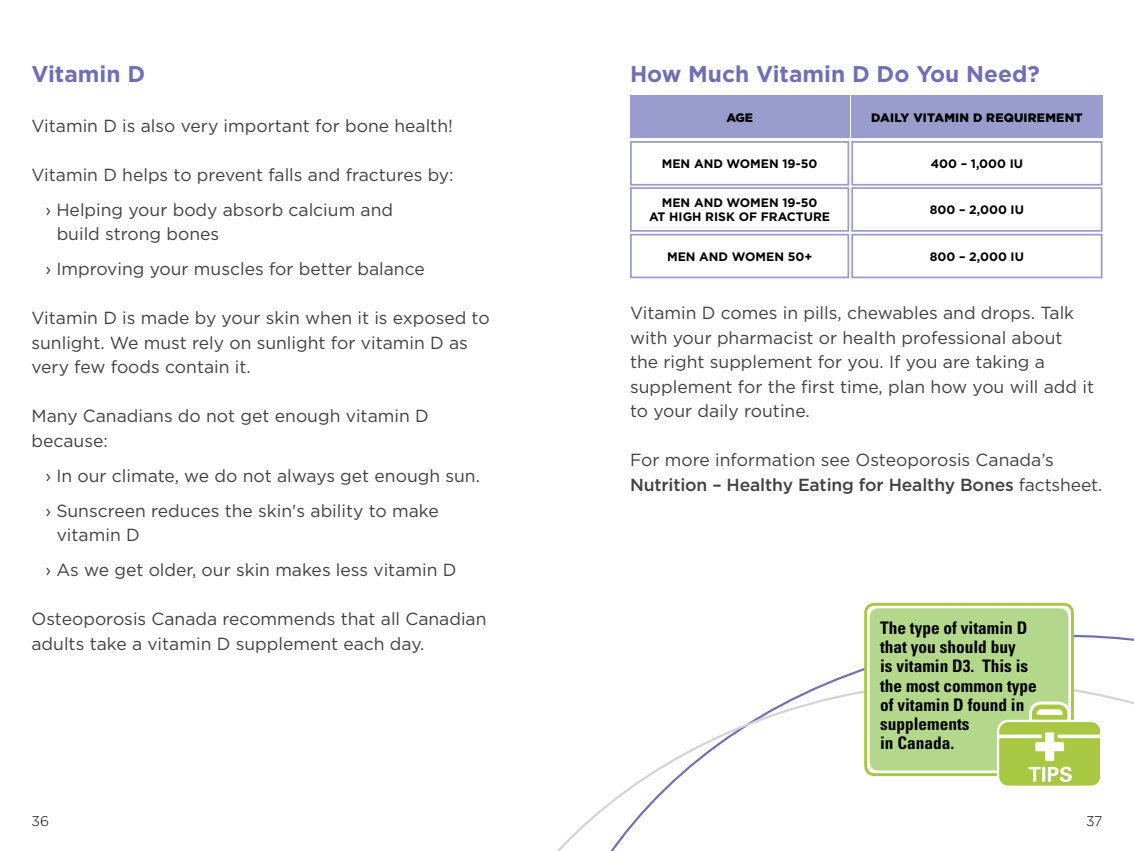
<style>
.page{position:relative;width:1134px;height:851px;background:#fff}
.page>*{position:absolute;margin:0;border:0;box-sizing:border-box;transform-origin:0 0}
.t1{font:700 22.75px "Gotham";color:#716fb4}
.t2{font:17.5px/24.5px "Gotham";color:#414042}
.t3{font:700 condensed 17.32px/19.2px "Univers";color:#000}
.t4{font:300 14px "Gotham";color:#000}
.t5{font:700 12.25px/14px "Gotham";color:#000}
.t6{font:900 12.25px "Gotham";letter-spacing:.02em;color:#000}
.s1{font-weight:500}
</style>
<div class="page">
<div style="left:630px;top:96px;width:219px;height:42px;background:#9a9ccd"></div>
<div style="left:851px;top:96px;width:251px;height:42px;background:#9a9ccd"></div>
<div style="left:630px;top:187px;width:219px;height:45px;border:2px solid #9a9ccd"></div>
<div style="left:630px;top:234px;width:219px;height:44px;border:2px solid #9a9ccd"></div>
<div style="left:851px;top:141px;width:251px;height:45px;border:2px solid #9a9ccd"></div>
<div style="left:851px;top:187px;width:251px;height:45px;border:2px solid #9a9ccd"></div>
<div style="left:851px;top:234px;width:251px;height:44px;border:2px solid #9a9ccd"></div>
<svg style="left:558px;top:634px;width:576px;height:216px"></svg>
<div style="left:630px;top:141px;width:219px;height:45px;border:2px solid #9a9ccd"></div>
<svg style="left:866px;top:604px;width:206px;height:170px"></svg>
<div style="left:864px;top:602px;width:210px;height:174px;border:3px solid #a8c743;border-radius:9px"></div>
<div style="left:870px;top:608px;width:198px;height:162px;background:#b4d88b;border-radius:9px"></div>
<svg style="left:996px;top:697px;width:108px;height:92px"></svg>
<h1 class="t1" style="left:32px;top:61px;width:115px">VITAMIN D</h1>
<p class="t2" style="left:32px;top:113px;width:423px">Vitamin D is also very important for bone health!</p>
<p class="t2" style="left:45px;top:157px;width:410px;line-height:35px;text-indent:-14px">Vitamin D helps to prevent falls and fractures by: › Helping your body absorb calcium and</p>
<p class="t2" style="left:45px;top:216px;width:381px;line-height:35px;text-indent:11px">build strong bones<br>› Improving your muscles for better balance</p>
<p class="t2" style="left:32px;top:305px;width:460px">Vitamin D is made by your skin when it is exposed to sunlight. We must rely on sunlight for vitamin D as very few foods contain it.</p>
<p class="t2" style="left:32px;top:403px;width:399px">Many Canadians do not get enough vitamin D because:</p>
<p class="t2" style="left:45px;top:458px;width:436px;line-height:35px">› In our climate, we do not always get enough sun. › Sunscreen reduces the skin's ability to make</p>
<p class="t2" style="left:45px;top:517px;width:413px;line-height:35px;text-indent:11px">vitamin D<br>› As we get older, our skin makes less vitamin D</p>
<p class="t2" style="left:32px;top:606px;width:457px">Osteoporosis Canada recommends that all Canadian adults take a vitamin D supplement each day.</p>
<h1 class="t1" style="left:630px;top:61px;width:411px">HOW M UCH VITAMIN D DO YOU NEED?</h1>
<p class="t6" style="left:726px;top:110px;width:28px">AGE</p>
<p class="t6" style="left:871px;top:110px;width:66px">DAILY VITAM</p>
<p class="t6" style="left:955px;top:110px;width:119px">IN D REQUIREMENT</p>
<p class="t5" style="left:662px;top:157px;width:43px">MEN AND</p>
<p class="t5" style="left:727px;top:157px;width:92px">WOMEN 19-50</p>
<p class="t5" style="left:649px;top:196px;width:183px;text-indent:78px">WOMEN 19-50<br>AT HIGH RISK OF FRACTURE</p>
<p class="t5" style="left:667px;top:249px;width:43px">MEN AND</p>
<p class="t5" style="left:732px;top:249px;width:82px">WOMEN 50+</p>
<p class="t5" style="left:662px;top:196px;width:43px">MEN AND</p>
<p class="t5" style="left:931px;top:157px;width:86px">400 – 1,000 IU</p>
<p class="t5" style="left:930px;top:203px;width:88px">800 – 2,000 IU</p>
<p class="t5" style="left:930px;top:249px;width:88px">800 – 2,000 IU</p>
<p class="t2" style="left:630px;top:300px;width:466px">Vitamin D comes in pills, chewables and drops. Talk with your pharmacist or health professional about the right supplement for you. If you are taking a supplement for the first time, plan how you will add it to your daily routine.</p>
<p class="t2" style="left:630px;top:447px;width:474px">For more information see Osteoporosis Canada’s<br><span class="s1">Nutrition – Healthy Eating for Healthy Bones</span> factsheet.</p>
<p class="t3" style="left:880px;top:617px;width:158px">The type of vitamin D that you should buy<br>is vitamin D3. This is the most common type of vitamin D found in supplements<br>in Canada.</p>
<p class="t4" style="left:31px;top:813px;width:19px">36</p>
<p class="t4" style="left:1086px;top:813px;width:18px">37</p>
</div>
